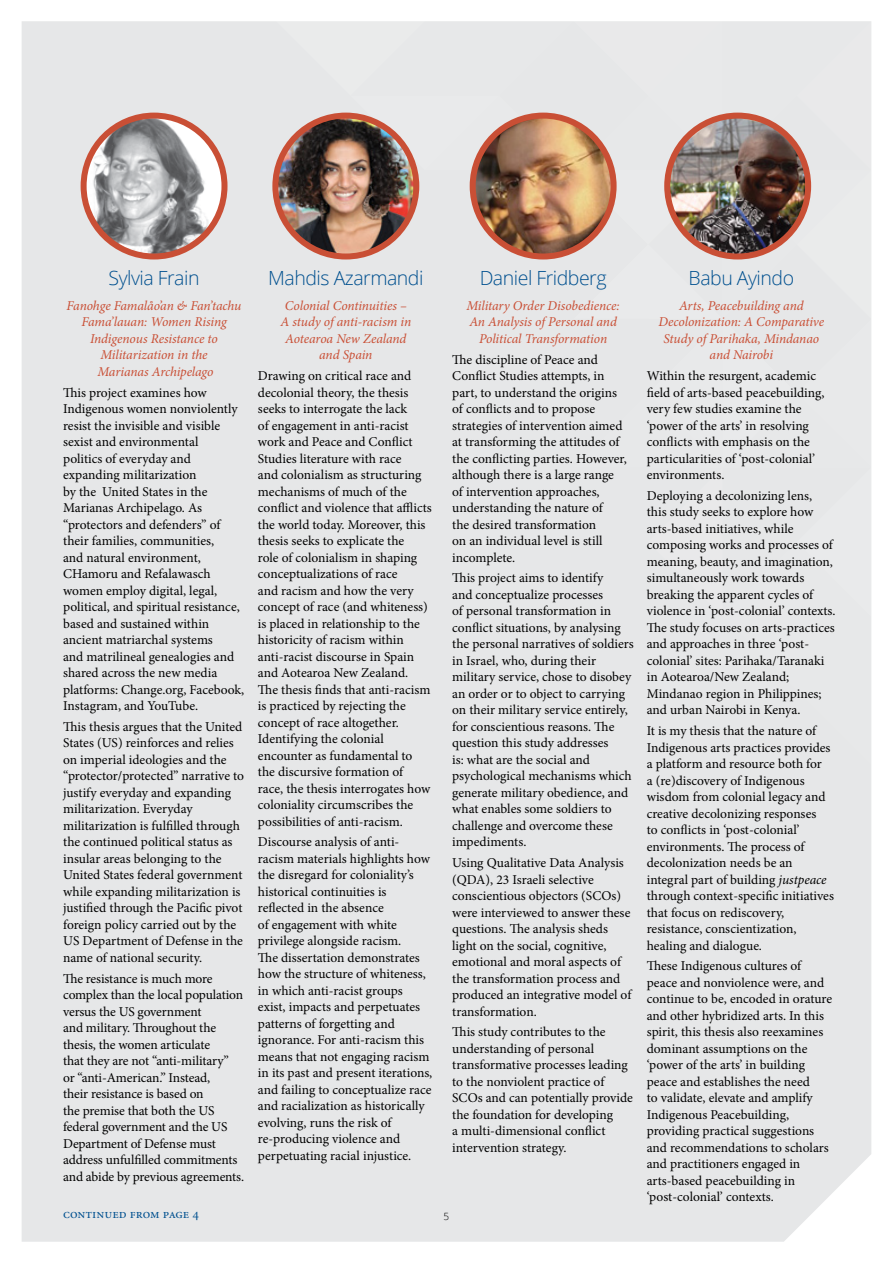
<style>
.page{position:relative;width:893px;height:1263px;background:#fff}
.page>*{position:absolute;margin:0;border:0;box-sizing:border-box;transform-origin:0 0}
.t1{font:300 19.5px "Open Sans";letter-spacing:-.025em;color:#00508f}
.t2{font:13.5px/16.5px "Minion Pro";color:#000}
.t3{font:italic 13.5px/16.5px "Minion Pro";letter-spacing:-.01em;color:#c94f35;text-align:center}
.t4{font:13.5px "Minion Exp";color:#00508f}
.t5{font:300 10.05px "Open Sans";color:#000}
.s1{font-style:italic}
</style>
<div class="page">
<div style="left:22px;top:21px;width:849px;height:1221px;background:#e6e7e8"></div>
<div style="left:276px;top:21px;width:595px;height:744px;background:#e6e7e8"></div>
<img style="left:86px;top:118px;width:136px;height:136px">
<div style="left:81px;top:113px;width:146px;height:146px;border:6px solid #c94f35;border-radius:50%"></div>
<img style="left:278px;top:116px;width:136px;height:140px">
<div style="left:272px;top:113px;width:147px;height:146px;border:6px solid #c94f35;border-radius:50%"></div>
<img style="left:475px;top:116px;width:136px;height:140px">
<div style="left:470px;top:113px;width:147px;height:146px;border:6px solid #c94f35;border-radius:50%"></div>
<img style="left:667px;top:117px;width:139px;height:139px">
<div style="left:664px;top:113px;width:147px;height:146px;border:6px solid #c94f35;border-radius:50%"></div>
<h1 class="t1" style="left:109px;top:264px;width:93px">Sylvia Frain</h1>
<p class="t3" style="left:67px;top:297px;width:176px">Fanohge Famalåo’an &amp; Fan’tachu<br>Fama’lauan: Women Rising<br>Indigenous Resistance to<br>Militarization in the<br>Marianas Archipelago</p>
<p class="t2" style="left:63px;top:384px;width:183px">This project examines how<br>Indigenous women nonviolently resist the invisible and visible sexist and environmental<br>politics of everyday and expanding militarization<br>by the United States in the<br>Marianas Archipelago. As “protectors and defenders” of their families, communities,<br>and natural environment,<br>CHamoru and Refalawasch women employ digital, legal, political, and spiritual resistance, based and sustained within ancient matriarchal systems<br>and matrilineal genealogies and shared across the new media platforms: Change.org, Facebook,<br>Instagram, and YouTube.</p>
<p class="t2" style="left:63px;top:718px;width:182px">This thesis argues that the United States (US) reinforces and relies on imperial ideologies and the “protector/protected” narrative to justify everyday and expanding militarization. Everyday militarization is fulfilled through the continued political status as insular areas belonging to the United States federal government while expanding militarization is justified through the Pacific pivot foreign policy carried out by the US Department of Defense in the name of national security.</p>
<p class="t2" style="left:63px;top:970px;width:182px">The resistance is much more complex than the local population versus the US government<br>and military. Throughout the thesis, the women articulate<br>that they are not “anti-military”<br>or “anti-American.” Instead,<br>their resistance is based on<br>the premise that both the US federal government and the US<br>Department of Defense must address unfulfilled commitments and abide by previous agreements.</p>
<h1 class="t1" style="left:268px;top:264px;width:157px">Mahdis Azarmandi</h1>
<p class="t3" style="left:280px;top:297px;width:132px">Colonial Continuities –<br>A study of anti-racism in<br>Aotearoa New Zealand and Spain</p>
<p class="t2" style="left:258px;top:368px;width:175px">Drawing on critical race and decolonial theory, the thesis seeks to interrogate the lack<br>of engagement in anti-racist work and Peace and Conflict<br>Studies literature with race<br>and colonialism as structuring mechanisms of much of the conflict and violence that afflicts the world today. Moreover, this thesis seeks to explicate the<br>role of colonialism in shaping conceptualizations of race<br>and racism and how the very concept of race (and whiteness) is placed in relationship to the historicity of racism within anti-racist discourse in Spain and Aotearoa New Zealand.<br>The thesis finds that anti-racism is practiced by rejecting the concept of race altogether.<br>Identifying the colonial encounter as fundamental to the discursive formation of race, the thesis interrogates how coloniality circumscribes the possibilities of anti-racism.</p>
<p class="t2" style="left:258px;top:834px;width:176px">Discourse analysis of anti&shy;racism materials highlights how the disregard for coloniality’s historical continuities is reflected in the absence<br>of engagement with white privilege alongside racism.<br>The dissertation demonstrates how the structure of whiteness, in which anti-racist groups exist, impacts and perpetuates patterns of forgetting and ignorance. For anti-racism this means that not engaging racism in its past and present iterations, and failing to conceptualize race and racialization as historically evolving, runs the risk of re-producing violence and perpetuating racial injustice.</p>
<h1 class="t1" style="left:480px;top:264px;width:128px">Daniel Fridberg</h1>
<p class="t3" style="left:466px;top:297px;width:155px">Military Order Disobedience:<br>An Analysis of Personal and<br>Political Transformation</p>
<p class="t2" style="left:452px;top:351px;width:176px">The discipline of Peace and<br>Conflict Studies attempts, in part, to understand the origins of conflicts and to propose strategies of intervention aimed at transforming the attitudes of the conflicting parties. However, although there is a large range of intervention approaches, understanding the nature of<br>the desired transformation<br>on an individual level is still incomplete.</p>
<p class="t2" style="left:452px;top:570px;width:183px">This project aims to identify<br>and conceptualize processes<br>of personal transformation in conflict situations, by analysing the personal narratives of soldiers in Israel, who, during their military service, chose to disobey an order or to object to carrying on their military service entirely, for conscientious reasons. The question this study addresses<br>is: what are the social and psychological mechanisms which generate military obedience, and what enables some soldiers to challenge and overcome these impediments.</p>
<p class="t2" style="left:452px;top:855px;width:181px">Using Qualitative Data Analysis (QDA), 23 Israeli selective conscientious objectors (SCOs) were interviewed to answer these questions. The analysis sheds light on the social, cognitive, emotional and moral aspects of the transformation process and produced an integrative model of transformation.</p>
<p class="t2" style="left:452px;top:1024px;width:182px">This study contributes to the understanding of personal transformative processes leading to the nonviolent practice of<br>SCOs and can potentially provide the foundation for developing<br>a multi-dimensional conflict intervention strategy.</p>
<p class="t4" style="left:63px;top:1208px;width:137px">continued from page 4</p>
<p class="t5" style="left:444px;top:1209px;width:7px">5</p>
<h1 class="t1" style="left:689px;top:264px;width:107px">Babu Ayindo</h1>
<p class="t3" style="left:658px;top:297px;width:167px">Arts, Peacebuilding and<br>Decolonization: A Comparative<br>Study of Parihaka, Mindanao and Nairobi</p>
<p class="t2" style="left:647px;top:368px;width:179px">Within the resurgent, academic field of arts-based peacebuilding, very few studies examine the ‘power of the arts’ in resolving conflicts with emphasis on the particularities of ‘post-colonial’ environments.</p>
<p class="t2" style="left:647px;top:487px;width:190px">Deploying a decolonizing lens,<br>this study seeks to explore how arts-based initiatives, while composing works and processes of meaning, beauty, and imagination, simultaneously work towards breaking the apparent cycles of violence in ‘post-colonial’ contexts.<br>The study focuses on arts-practices and approaches in three ‘post&shy;colonial’ sites: Parihaka/Taranaki in Aotearoa/New Zealand;<br>Mindanao region in Philippines; and urban Nairobi in Kenya.</p>
<p class="t2" style="left:647px;top:723px;width:189px">It is my thesis that the nature of<br>Indigenous arts practices provides a platform and resource both for<br>a (re)discovery of Indigenous wisdom from colonial legacy and creative decolonizing responses<br>to conflicts in ‘post-colonial’ environments. The process of decolonization needs be an integral part of building <span class="s1">justpeace </span>through context-specific initiatives that focus on rediscovery, resistance, conscientization, healing and dialogue.</p>
<p class="t2" style="left:647px;top:958px;width:187px">These Indigenous cultures of peace and nonviolence were, and continue to be, encoded in orature and other hybridized arts. In this spirit, this thesis also reexamines dominant assumptions on the ‘power of the arts’ in building peace and establishes the need<br>to validate, elevate and amplify<br>Indigenous Peacebuilding, providing practical suggestions and recommendations to scholars and practitioners engaged in arts-based peacebuilding in ‘post-colonial’ contexts.</p>
</div>
